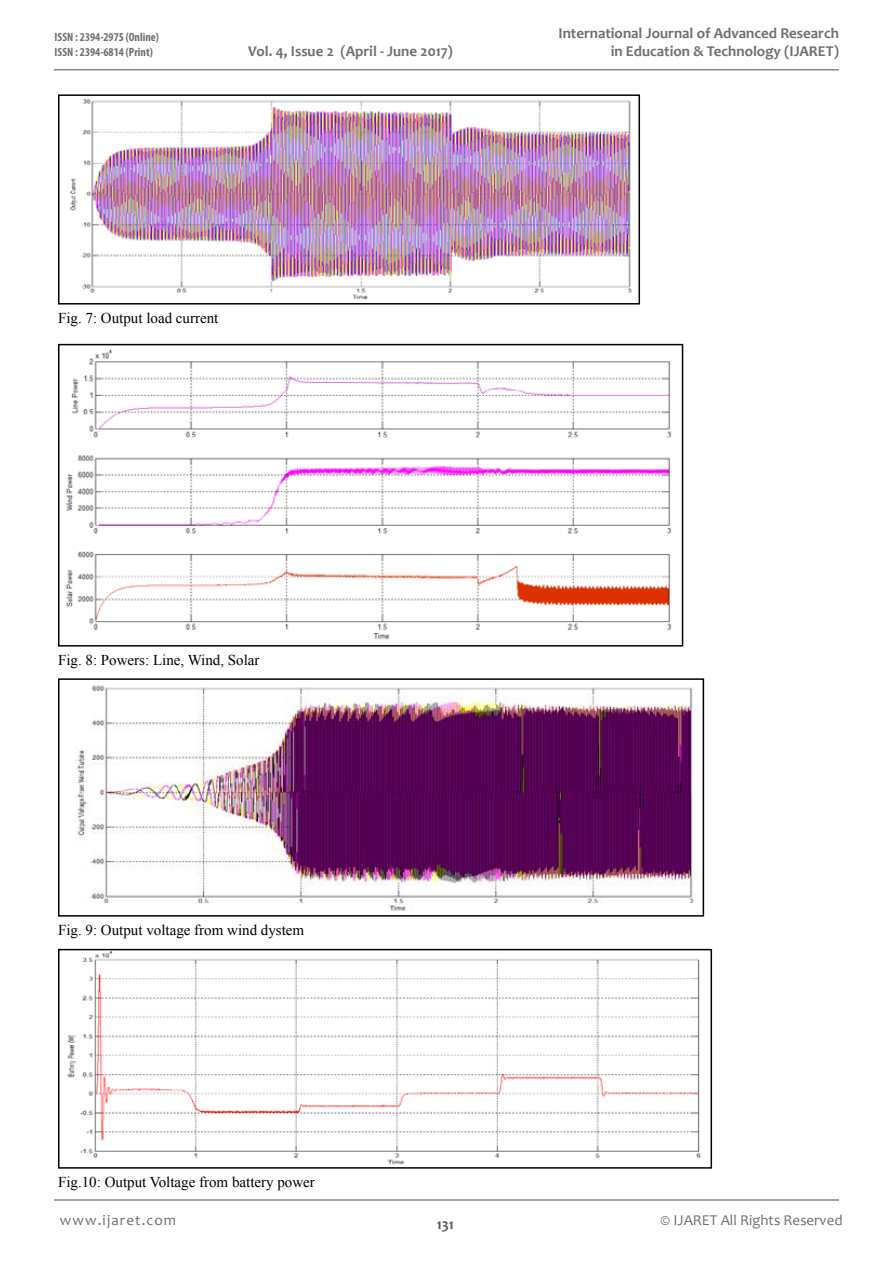
<style>
.page{position:relative;width:893px;height:1263px;background:#fff}
.page>*{position:absolute;margin:0;border:0;box-sizing:border-box;transform-origin:0 0}
.t1{font:15px "Times New Roman";color:#000}
.t2{font:700 15px/18px "Candara";color:#6d6f71;text-align:right}
.t3{font:15px "Candara";color:#6d6f71}
.t4{font:15px "Candara";letter-spacing:.075em;color:#6d6f71}
.t5{font:700 15px "Candara";color:#58595b}
.t6{font:700 condensed 12px/14.4px "Myriad Pro";color:#6d6f71}
</style>
<div class="page">
<hr style="left:54px;top:69px;width:785px;height:2px;background:#86888b">
<hr style="left:54px;top:1199px;width:785px;height:2px;background:#86888b">
<img style="left:69px;top:99px;width:563px;height:201px">
<div style="left:58px;top:94px;width:582px;height:211px;border:2px solid #000"></div>
<img style="left:65px;top:349px;width:607px;height:291px">
<div style="left:58px;top:344px;width:625px;height:302px;border:2px solid #000"></div>
<img style="left:75px;top:685px;width:619px;height:226px">
<div style="left:58px;top:678px;width:646px;height:239px;border:2px solid #000"></div>
<img style="left:67px;top:952px;width:635px;height:213px">
<div style="left:58px;top:949px;width:654px;height:220px;border:2px solid #000"></div>
<p class="t6" style="left:55px;top:30px;width:106px">ISSN : 2394-2975 (Online)<br>ISSN : 2394-6814 (Print)</p>
<p class="t2" style="left:248px;top:42px;width:206px">Vol. 4, Issue 2 (April - June 2017)</p>
<p class="t1" style="left:58px;top:307px;width:162px">Fig. 7: Output load current</p>
<p class="t2" style="left:558px;top:24px;width:282px">International Journal of Advanced Research in Education &amp; Technology (IJARET)</p>
<p class="t1" style="left:58px;top:649px;width:203px">Fig. 8: Powers: Line, Wind, Solar</p>
<p class="t1" style="left:58px;top:919px;width:248px">Fig. 9: Output voltage from wind dystem</p>
<p class="t1" style="left:58px;top:1171px;width:258px">Fig.10: Output Voltage from battery power</p>
<p class="t4" style="left:60px;top:1210px;width:118px">www.ijaret.com</p>
<p class="t3" style="left:661px;top:1210px;width:184px">© IJARET All Rights Reserved</p>
<p class="t5" style="left:437px;top:1214px;width:19px">131</p>
</div>
